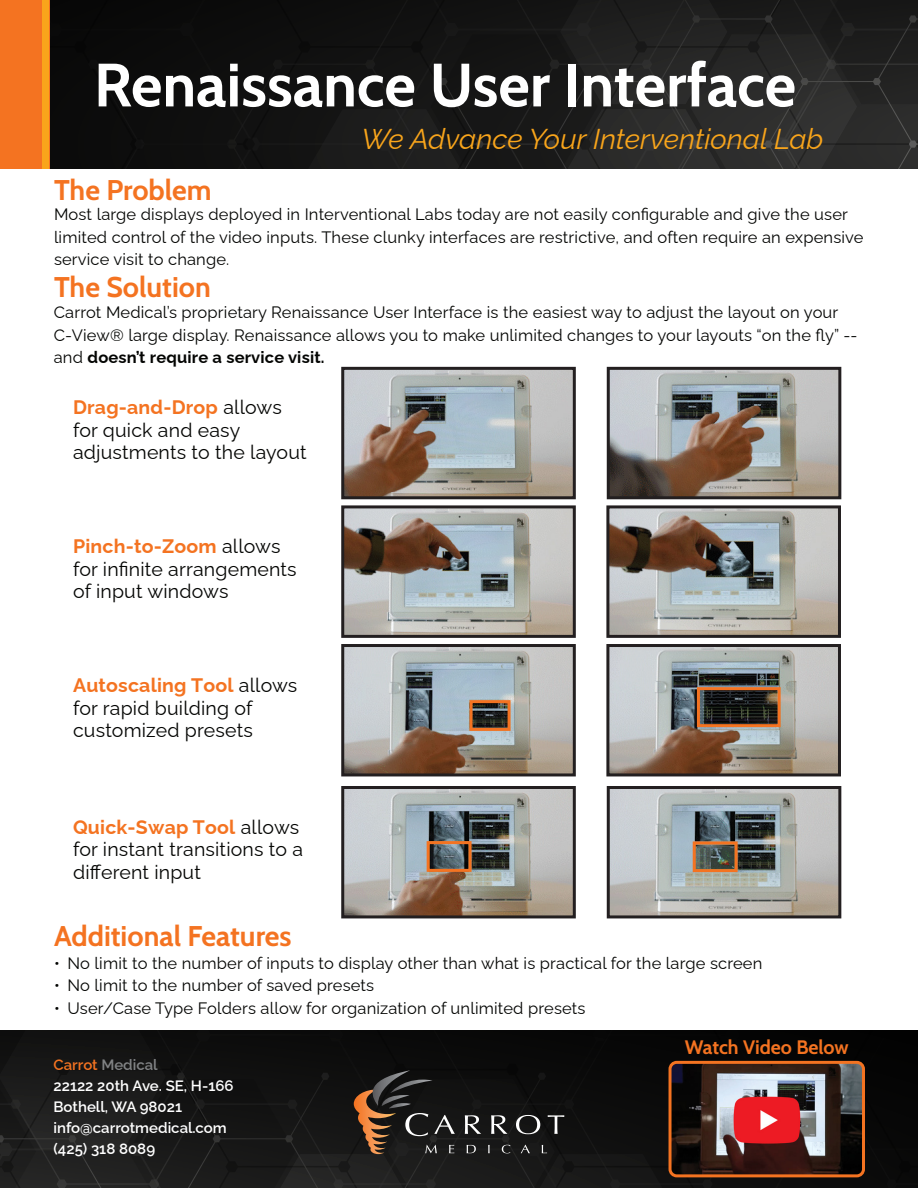
<style>
.page{position:relative;width:918px;height:1188px;background:#fff}
.page>*{position:absolute;margin:0;border:0;box-sizing:border-box;transform-origin:0 0}
.t1{font:700 61.05px "Cabin";color:#fff}
.t2{font:italic 28.65px "Raleway";color:#f9a51b}
.t3{font:700 28.5px "Cabin";color:#f47321}
.t4{font:19.5px/22.5px "Raleway";letter-spacing:.01em;color:#040503}
.t5{font:700 19.5px "Cabin";color:#f47321}
.t6{font:16.5px/22.5px "Raleway";letter-spacing:.01em;color:#040503}
.t7{font:600 15px/21px "Raleway";color:#fff}
.s1{font-weight:100}
.s2{font-weight:100;color:#f47321}
.s3{color:#f47321}
.s4{color:#818385}
</style>
<div class="page">
<div style="left:49px;top:0;width:318px;height:168px;background:#0e0e0d"></div>
<svg style="left:367px;top:0;width:551px;height:168px;background:#202020"></svg>
<div style="left:0;top:0;width:49px;height:168px;background:#f47321"></div>
<div style="left:43px;top:0;width:6px;height:168px;background:#f9a51b"></div>
<svg style="left:685px;top:1030px;width:233px;height:158px;background:#070706"></svg>
<svg style="left:0;top:1030px;width:685px;height:158px;background:#191817"></svg>
<img style="left:345px;top:371px;width:227px;height:124px">
<div style="left:341px;top:367px;width:235px;height:132px;border:3px solid #231f20"></div>
<img style="left:611px;top:371px;width:226px;height:124px">
<div style="left:607px;top:367px;width:234px;height:132px;border:3px solid #231f20"></div>
<img style="left:345px;top:509px;width:227px;height:125px">
<div style="left:341px;top:505px;width:235px;height:133px;border:3px solid #231f20"></div>
<img style="left:610px;top:509px;width:227px;height:125px">
<div style="left:606px;top:505px;width:235px;height:133px;border:3px solid #231f20"></div>
<img style="left:345px;top:648px;width:227px;height:124px">
<div style="left:341px;top:644px;width:235px;height:132px;border:3px solid #231f20"></div>
<img style="left:610px;top:648px;width:227px;height:124px">
<div style="left:606px;top:644px;width:235px;height:132px;border:3px solid #231f20"></div>
<img style="left:345px;top:790px;width:227px;height:124px">
<div style="left:341px;top:786px;width:235px;height:132px;border:3px solid #231f20"></div>
<img style="left:611px;top:790px;width:226px;height:124px">
<div style="left:607px;top:786px;width:234px;height:132px;border:3px solid #231f20"></div>
<div style="left:427px;top:841px;width:45px;height:31px;border:3px solid #f47321"></div>
<div style="left:693px;top:841px;width:45px;height:31px;border:3px solid #f47321"></div>
<div style="left:470px;top:700px;width:41px;height:31px;border:3px solid #f47321"></div>
<div style="left:697px;top:687px;width:84px;height:40px;border:3px solid #f47321"></div>
<img style="left:670px;top:1062px;width:194px;height:114px">
<div style="left:669px;top:1061px;width:196px;height:116px;border:3px solid #f47321;border-radius:7px"></div>
<h1 class="t1" style="left:94px;top:37px;width:704px">Renaissance User Interface</h1>
<h2 class="t2" style="left:362px;top:116px;width:463px">We Advance Your Interventional Lab</h2>
<h3 class="t3" style="left:54px;top:167px;width:159px">The Problem</h3>
<p class="t6" style="left:54px;top:201px;width:811px">Most large displays deployed in Interventional Labs today are not easily configurable and give the user limited control of the video inputs. These clunky interfaces are restrictive, and often require an expensive service visit to change.</p>
<h3 class="t3" style="left:54px;top:265px;width:158px">The Solution</h3>
<p class="t6" style="left:54px;top:299px;width:805px">Carrot Medical’s proprietary Renaissance User Interface is the easiest way to adjust the layout on your<br>C-View® large display. Renaissance allows you to make unlimited changes to your layouts “on the fly” -- and <span class="s1">doesn’t require a service visit.</span></p>
<p class="t4" style="left:73px;top:394px;width:235px"><span class="s2">Drag-and-Drop</span> allows for quick and easy adjustments to the layout</p>
<p class="t4" style="left:73px;top:533px;width:225px"><span class="s2">Pinch-to-Zoom</span> allows for infinite arrangements of input windows</p>
<p class="t4" style="left:73px;top:672px;width:226px"><span class="s2">Autoscaling Tool</span> allows for rapid building of customized presets</p>
<p class="t4" style="left:73px;top:814px;width:232px"><span class="s2">Quick-Swap Tool</span> allows for instant transitions to a different input</p>
<h3 class="t3" style="left:54px;top:914px;width:239px">Additional Features</h3>
<p class="t6" style="left:54px;top:950px;width:710px">• No limit to the number of inputs to display other than what is practical for the large screen</p>
<p class="t6" style="left:54px;top:973px;width:322px">• No limit to the number of saved presets</p>
<p class="t6" style="left:54px;top:995px;width:533px">• User/Case Type Folders allow for organization of unlimited presets</p>
<p class="t7" style="left:54px;top:1053px;width:182px"><span class="s3">Carrot</span> <span class="s4">Medical<br></span>22122 20th Ave. SE, H-166<br>Bothell, WA 98021 info@carrotmedical.com (425) 318 8089</p>
<p class="t5" style="left:685px;top:1032px;width:166px">Watch Video Below</p>
</div>
